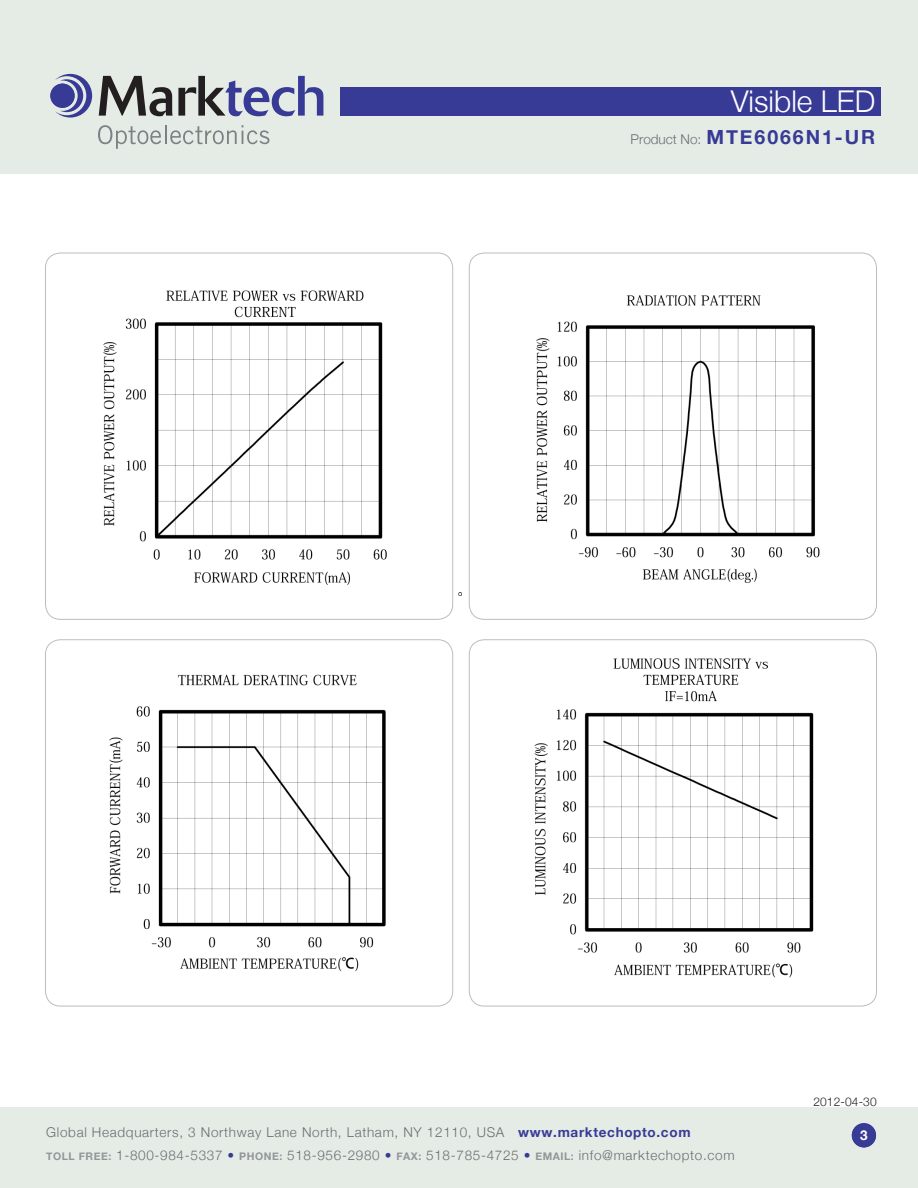
<style>
.page{position:relative;width:918px;height:1188px;background:#fff}
.page>*{position:absolute;margin:0;border:0;box-sizing:border-box;transform-origin:0 0}
.Product_Name{font:300 30px "Helvetica Neue";color:#fff}
.t1{font:700 19.5px "Helvetica Neue";letter-spacing:.1em;color:#383b95}
.t2{font:300 13.5px "Helvetica Neue";letter-spacing:.05em;color:#6c6d70}
.Text_flush_right{font:700 13.5px "Helvetica Neue";color:#fff}
.Text_flush_right-2{font:300 12px "Helvetica Neue";letter-spacing:.01em;color:#231f20}
.s1{font-weight:300;font-size:13.5px;color:#6c6d70}
.s2{font-weight:700;color:#383b95}
.s3{font-weight:700;font-size:10.5px;color:#939598}
.s4{color:#383b95}
</style>
<div class="page">
<div style="left:0;top:1107px;width:918px;height:81px;background:#e5ece6"></div>
<div style="left:0;top:0;width:918px;height:173px;background:#e5ece6"></div>
<div style="left:341px;top:87px;width:540px;height:29px;background:#383b95"></div>
<svg style="left:98px;top:125px;width:171px;height:24px"></svg>
<svg style="left:55px;top:74px;width:37px;height:44px"></svg>
<div style="left:50px;top:84px;width:25px;height:24px;background:#383b95;border-radius:50%"></div>
<svg style="left:99px;top:76px;width:224px;height:40px"></svg>
<div style="left:852px;top:1123px;width:24px;height:24px;background:#383b95;border-radius:50%"></div>
<img style="left:103px;top:290px;width:284px;height:295px">
<img style="left:536px;top:295px;width:284px;height:288px">
<img style="left:109px;top:674px;width:277px;height:298px">
<img style="left:534px;top:658px;width:280px;height:320px">
<p class="Product_Name" style="left:731px;top:83px;width:146px">Visible LED</p>
<p class="t1" style="left:631px;top:125px;width:246px"><span class="s1">Product No:</span> MTE6066N1-UR</p>
<p class="t2" style="left:46px;top:1124px;width:646px">Global Headquarters, 3 Northway Lane North, Latham, NY 12110, USA <span class="s2">www.marktechopto.com</span></p>
<p class="t2" style="left:46px;top:1147px;width:690px"><span class="s3">TOLL FREE:</span> 1-800-984-5337 <span class="s4">•</span> <span class="s3">PHONE:</span> 518-956-2980 <span class="s4">•</span> <span class="s3">FAX:</span> 518-785-4725 <span class="s4">•</span> <span class="s3">EMAIL:</span> info@marktechopto.com</p>
<p class="Text_flush_right-2" style="left:813px;top:1095px;width:65px">2012-04-30</p>
<p class="Text_flush_right" style="left:860px;top:1127px;width:9px">3</p>
</div>
